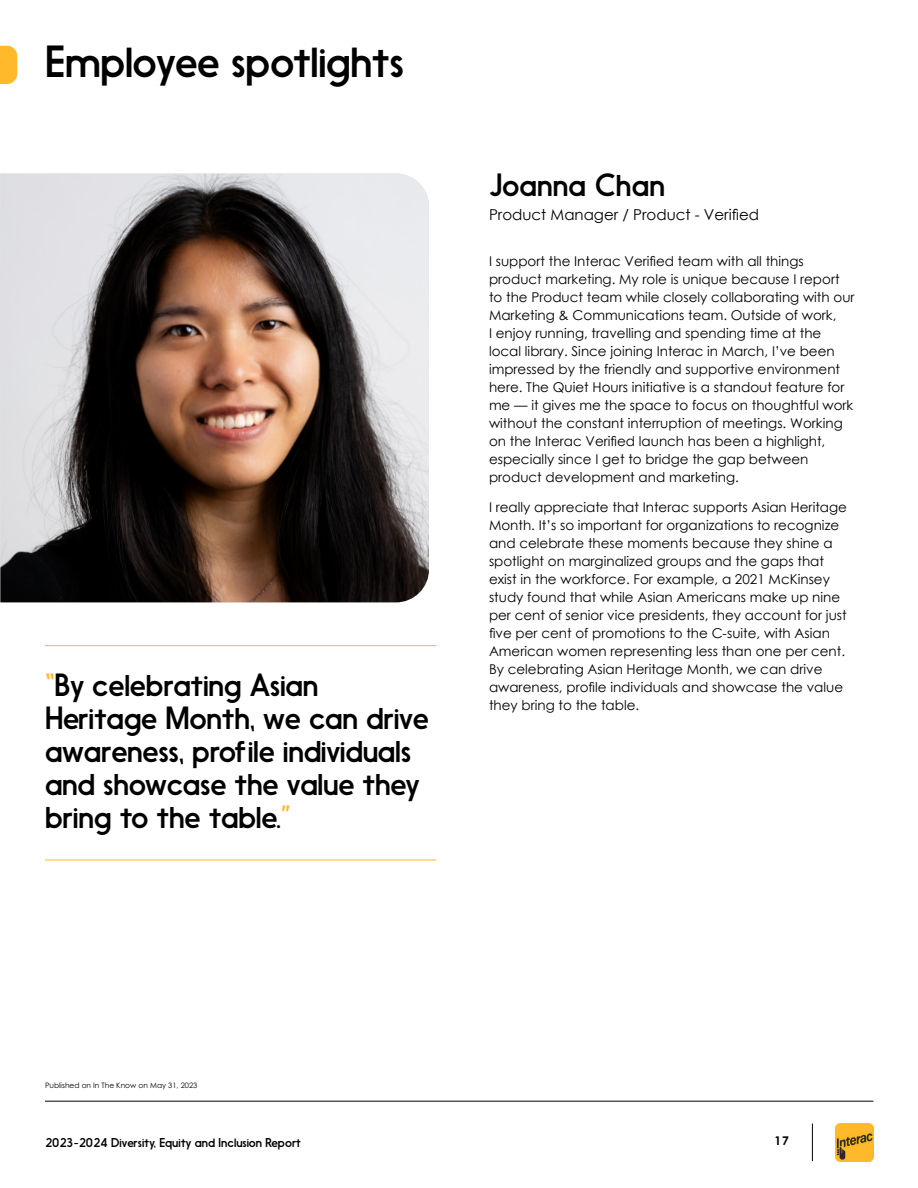
<style>
.page{position:relative;width:918px;height:1188px;background:#fff}
.page>*{position:absolute;margin:0;border:0;box-sizing:border-box;transform-origin:0 0}
.t1{font:42px "Nanami";letter-spacing:-.01em;color:#000}
.t2{font:30px/33px "Nanami";letter-spacing:-.01em;color:#000}
.t3{font:15px "Century Gothic";color:#000}
.t4{font:13.5px/18px "Century Gothic";color:#000}
.t5{font:12px "Nanami";color:#000}
.t6{font:700 12px "Century Gothic Pro";color:#000}
.t7{font:7.5px "Century Gothic Pro";color:#000}
.s1{color:#ffb92a}
</style>
<div class="page">
<img style="left:836px;top:1123px;width:37px;height:38px">
<hr style="left:812px;top:1124px;width:1px;height:37px;background:#000">
<hr style="left:45px;top:1101px;width:828px;height:1px;background:#000">
<img style="left:0;top:174px;width:429px;height:428px">
<hr style="left:45px;top:645px;width:391px;height:1px;background:#ffb92a">
<hr style="left:45px;top:860px;width:391px;height:1px;background:#ffb92a">
<svg style="left:0;top:46px;width:17px;height:38px"></svg>
<h1 class="t1" style="left:45px;top:37px;width:361px">Employee spotlights</h1>
<h2 class="t2" style="left:45px;top:669px;width:385px"><span class="s1">“</span>By celebrating Asian<br>Heritage Month, we can drive awareness, profile individuals and showcase the value they bring to the table.<span class="s1">”</span></h2>
<h2 class="t2" style="left:489px;top:169px;width:178px">Joanna Chan</h2>
<p class="t3" style="left:489px;top:204px;width:272px">Product Manager / Product - Verified</p>
<p class="t4" style="left:489px;top:252px;width:367px">I support the Interac Verified team with all things product marketing. My role is unique because I report to the Product team while closely collaborating with our Marketing &amp; Communications team. Outside of work,<br>I enjoy running, travelling and spending time at the local library. Since joining Interac in March, I’ve been impressed by the friendly and supportive environment here. The Quiet Hours initiative is a standout feature for me — it gives me the space to focus on thoughtful work without the constant interruption of meetings. Working on the Interac Verified launch has been a highlight, especially since I get to bridge the gap between product development and marketing.</p>
<p class="t4" style="left:489px;top:498px;width:360px">I really appreciate that Interac supports Asian Heritage Month. It’s so important for organizations to recognize and celebrate these moments because they shine a spotlight on marginalized groups and the gaps that exist in the workforce. For example, a 2021 McKinsey study found that while Asian Americans make up nine per cent of senior vice presidents, they account for just five per cent of promotions to the C-suite, with Asian American women representing less than one per cent.<br>By celebrating Asian Heritage Month, we can drive awareness, profile individuals and showcase the value they bring to the table.</p>
<p class="t7" style="left:45px;top:1081px;width:154px">Published on In The Know on May 31, 2023</p>
<p class="t5" style="left:45px;top:1135px;width:258px">2023-2024 Diversity, Equity and Inclusion Report</p>
<p class="t6" style="left:774px;top:1133px;width:16px">17</p>
</div>
